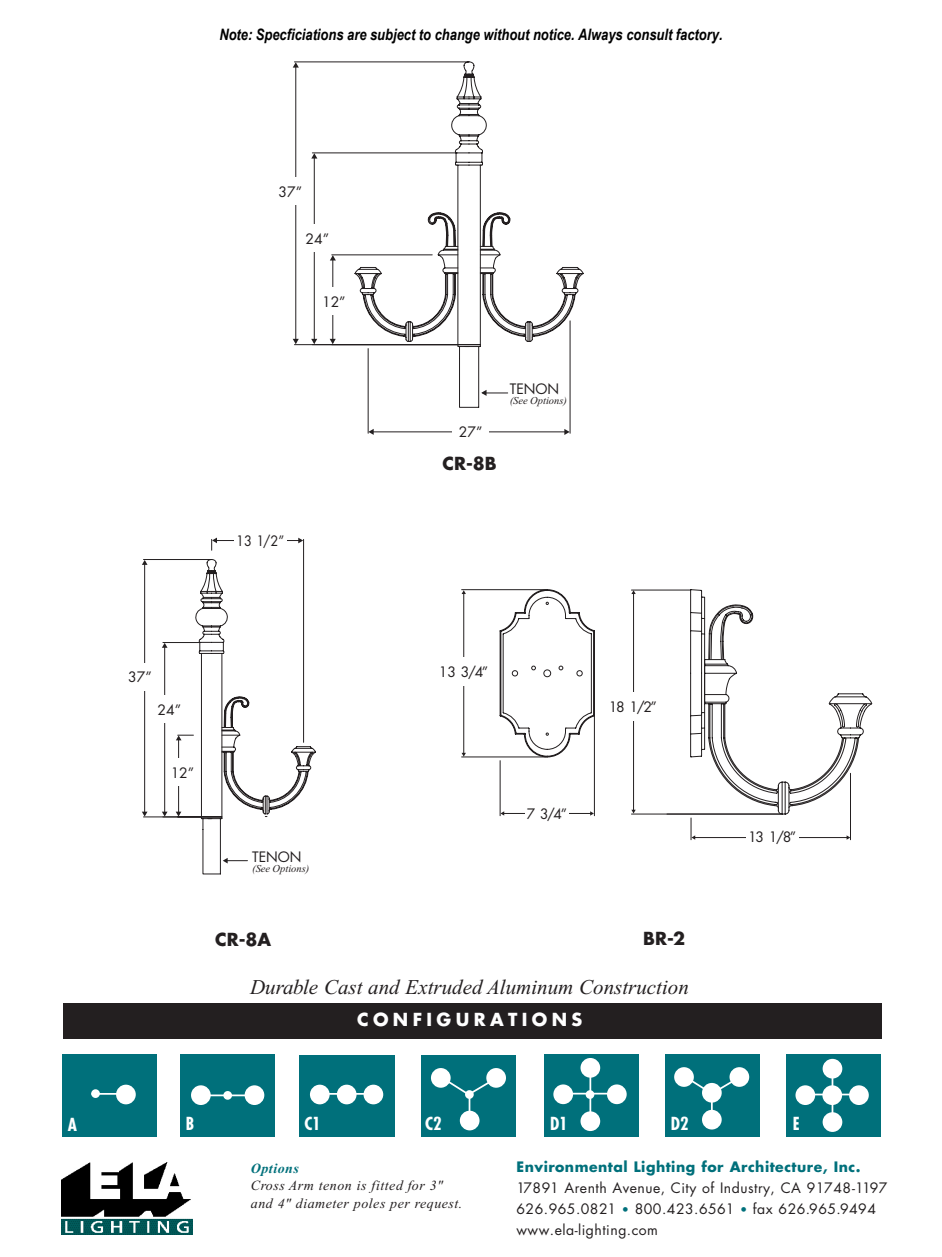
<style>
.page{position:relative;width:942px;height:1257px;background:#fff}
.page>*{position:absolute;margin:0;border:0;box-sizing:border-box;transform-origin:0 0}
.t1{font:italic 21px "Times New Roman";color:#231f20}
.t2{font:700 17.5px "Futura";color:#231f20}
.t3{font:700 17.5px "Futura";letter-spacing:.25em;color:#fff}
.t4{font:700 condensed 17.5px "Futura";color:#fff}
.t5{font:italic 700 15.75px "Arial Narrow";color:#000}
.t6{font:14px "Futura";letter-spacing:.035em;color:#231f20}
.t7{font:italic 14px "Times New Roman";letter-spacing:.035em;color:#231f20}
.t8{font:700 14px "Futura";letter-spacing:.035em;color:#00707b}
.t9{font:italic 700 14px "Times New Roman";letter-spacing:.035em;color:#00707b}
.t10{font:14px "Futura";letter-spacing:.035em;color:#231f20;scale:.92 1}
.t11{font:italic 10.5px "Times New Roman";color:#231f20}
.s1{font-size:12.25px;color:#00707b}
</style>
<div class="page">
<hr style="left:570px;top:321px;width:1px;height:112px;background:#231f20">
<svg style="left:295px;top:63px;width:288px;height:369px"></svg>
<svg style="left:293px;top:339px;width:6px;height:5px"></svg>
<svg style="left:311px;top:339px;width:6px;height:5px"></svg>
<svg style="left:330px;top:339px;width:6px;height:5px"></svg>
<svg style="left:311px;top:153px;width:6px;height:6px"></svg>
<svg style="left:293px;top:62px;width:6px;height:6px"></svg>
<svg style="left:330px;top:255px;width:6px;height:5px"></svg>
<svg style="left:368px;top:429px;width:6px;height:6px"></svg>
<svg style="left:564px;top:429px;width:5px;height:6px"></svg>
<svg style="left:354px;top:212px;width:171px;height:196px"></svg>
<svg style="left:144px;top:540px;width:172px;height:334px"></svg>
<svg style="left:142px;top:537px;width:162px;height:280px"></svg>
<svg style="left:223px;top:858px;width:5px;height:5px"></svg>
<hr style="left:461px;top:589px;width:85px;height:1px;background:#231f20">
<hr style="left:461px;top:756px;width:85px;height:1px;background:#231f20">
<hr style="left:631px;top:814px;width:150px;height:1px;background:#231f20">
<svg style="left:499px;top:589px;width:206px;height:219px"></svg>
<svg style="left:503px;top:597px;width:369px;height:217px"></svg>
<svg style="left:500px;top:811px;width:4px;height:4px"></svg>
<svg style="left:590px;top:811px;width:4px;height:4px"></svg>
<hr style="left:694px;top:837px;width:153px;height:1px;background:#231f20">
<svg style="left:691px;top:835px;width:4px;height:5px"></svg>
<svg style="left:846px;top:835px;width:4px;height:5px"></svg>
<hr style="left:463px;top:593px;width:1px;height:160px;background:#231f20">
<svg style="left:461px;top:590px;width:5px;height:4px"></svg>
<hr style="left:633px;top:593px;width:1px;height:217px;background:#231f20">
<svg style="left:631px;top:810px;width:5px;height:3px"></svg>
<svg style="left:631px;top:590px;width:5px;height:4px"></svg>
<div style="left:272px;top:178px;width:36px;height:27px;background:#fff"></div>
<div style="left:452px;top:417px;width:37px;height:29px;background:#fff"></div>
<div style="left:437px;top:657px;width:53px;height:28px;background:#fff"></div>
<div style="left:525px;top:800px;width:44px;height:26px;background:#fff"></div>
<div style="left:603px;top:692px;width:59px;height:28px;background:#fff"></div>
<img style="left:62px;top:1162px;width:130px;height:72px">
<div style="left:64px;top:1004px;width:818px;height:35px;background:#231f20"></div>
<div style="left:62px;top:1054px;width:95px;height:83px;background:#00707b"></div>
<div style="left:180px;top:1054px;width:95px;height:82px;background:#00707b"></div>
<div style="left:300px;top:1055px;width:95px;height:81px;background:#00707b"></div>
<div style="left:421px;top:1054px;width:94px;height:82px;background:#00707b"></div>
<div style="left:544px;top:1054px;width:94px;height:82px;background:#00707b"></div>
<div style="left:665px;top:1054px;width:94px;height:82px;background:#00707b"></div>
<div style="left:786px;top:1054px;width:94px;height:82px;background:#00707b"></div>
<div style="left:822px;top:1085px;width:20px;height:20px;background:#fff;border-radius:50%"></div>
<div style="left:795px;top:1085px;width:20px;height:20px;background:#fff;border-radius:50%"></div>
<div style="left:849px;top:1085px;width:20px;height:20px;background:#fff;border-radius:50%"></div>
<div style="left:822px;top:1059px;width:20px;height:19px;background:#fff;border-radius:50%"></div>
<div style="left:822px;top:1112px;width:20px;height:20px;background:#fff;border-radius:50%"></div>
<hr style="left:831px;top:1067px;width:2px;height:54px;background:#fff">
<hr style="left:803px;top:1093px;width:58px;height:2px;background:#fff">
<div style="left:674px;top:1067px;width:20px;height:20px;background:#fff;border-radius:50%"></div>
<div style="left:729px;top:1067px;width:20px;height:20px;background:#fff;border-radius:50%"></div>
<div style="left:702px;top:1110px;width:19px;height:19px;background:#fff;border-radius:50%"></div>
<hr style="left:711px;top:1093px;width:2px;height:27px;background:#fff">
<div style="left:553px;top:1084px;width:20px;height:20px;background:#fff;border-radius:50%"></div>
<div style="left:607px;top:1084px;width:20px;height:20px;background:#fff;border-radius:50%"></div>
<div style="left:580px;top:1058px;width:20px;height:19px;background:#fff;border-radius:50%"></div>
<div style="left:580px;top:1111px;width:20px;height:20px;background:#fff;border-radius:50%"></div>
<hr style="left:589px;top:1066px;width:2px;height:54px;background:#fff">
<hr style="left:561px;top:1093px;width:58px;height:1px;background:#fff">
<div style="left:191px;top:1085px;width:20px;height:20px;background:#fff;border-radius:50%"></div>
<div style="left:245px;top:1085px;width:19px;height:20px;background:#fff;border-radius:50%"></div>
<hr style="left:199px;top:1094px;width:58px;height:2px;background:#fff">
<div style="left:116px;top:1084px;width:20px;height:20px;background:#fff;border-radius:50%"></div>
<hr style="left:92px;top:1093px;width:36px;height:2px;background:#fff">
<div style="left:337px;top:1084px;width:19px;height:20px;background:#fff;border-radius:50%"></div>
<div style="left:310px;top:1084px;width:20px;height:20px;background:#fff;border-radius:50%"></div>
<div style="left:363px;top:1084px;width:20px;height:20px;background:#fff;border-radius:50%"></div>
<hr style="left:318px;top:1093px;width:58px;height:2px;background:#fff">
<svg style="left:684px;top:1075px;width:54px;height:21px"></svg>
<div style="left:702px;top:1083px;width:20px;height:19px;background:#fff;border-radius:50%"></div>
<div style="left:431px;top:1068px;width:20px;height:20px;background:#fff;border-radius:50%"></div>
<div style="left:486px;top:1068px;width:20px;height:20px;background:#fff;border-radius:50%"></div>
<div style="left:460px;top:1110px;width:19px;height:20px;background:#fff;border-radius:50%"></div>
<hr style="left:468px;top:1094px;width:2px;height:27px;background:#fff">
<svg style="left:441px;top:1076px;width:54px;height:18px"></svg>
<svg style="left:585px;top:1090px;width:9px;height:9px"></svg>
<div style="left:465px;top:1090px;width:9px;height:9px;background:#fff;border-radius:50%"></div>
<div style="left:223px;top:1091px;width:9px;height:8px;background:#fff;border-radius:50%"></div>
<div style="left:91px;top:1089px;width:9px;height:9px;background:#fff;border-radius:50%"></div>
<div style="left:303px;top:224px;width:29px;height:28px;background:#fff"></div>
<div style="left:319px;top:287px;width:29px;height:28px;background:#fff"></div>
<div style="left:234px;top:526px;width:52px;height:29px;background:#fff"></div>
<div style="left:124px;top:663px;width:32px;height:27px;background:#fff"></div>
<div style="left:155px;top:695px;width:29px;height:28px;background:#fff"></div>
<div style="left:168px;top:758px;width:29px;height:28px;background:#fff"></div>
<div style="left:746px;top:822px;width:52px;height:28px;background:#fff"></div>
<p class="t5" style="left:219px;top:25px;width:505px">Note: Specficiations are subject to change without notice. Always consult factory.</p>
<p class="t6" style="left:278px;top:183px;width:25px">37”</p>
<p class="t6" style="left:305px;top:229px;width:25px">24”</p>
<p class="t6" style="left:322px;top:292px;width:25px">12”</p>
<p class="t10" style="left:236px;top:532px;width:54px">13 1/2”</p>
<p class="t6" style="left:459px;top:423px;width:25px">27”</p>
<p class="t2" style="left:442px;top:452px;width:56px">CR-8B</p>
<p class="t6" style="left:510px;top:380px;width:51px">Tenon</p>
<p class="t11" style="left:510px;top:395px;width:59px">(See Options)</p>
<p class="t6" style="left:128px;top:668px;width:25px">37”</p>
<p class="t6" style="left:157px;top:700px;width:25px">24”</p>
<p class="t6" style="left:171px;top:763px;width:25px">12”</p>
<p class="t6" style="left:252px;top:847px;width:51px">Tenon</p>
<p class="t11" style="left:252px;top:863px;width:59px">(See Options)</p>
<p class="t6" style="left:439px;top:663px;width:51px">13 3/4”</p>
<p class="t6" style="left:527px;top:805px;width:41px">7 3/4”</p>
<p class="t6" style="left:609px;top:697px;width:50px">18 1/2”</p>
<p class="t2" style="left:215px;top:927px;width:57px">CR-8A</p>
<p class="t2" style="left:643px;top:927px;width:43px">BR-2</p>
<p class="t1" style="left:250px;top:976px;width:440px">Durable Cast and Extruded Aluminum Construction</p>
<p class="t3" style="left:357px;top:1008px;width:227px">CONFIGURATIONS</p>
<p class="t6" style="left:748px;top:828px;width:50px">13 1/8”</p>
<p class="t4" style="left:68px;top:1113px;width:11px">A</p>
<p class="t4" style="left:186px;top:1112px;width:10px">B</p>
<p class="t4" style="left:304px;top:1113px;width:18px">C1</p>
<p class="t4" style="left:425px;top:1112px;width:18px">C2</p>
<p class="t4" style="left:550px;top:1113px;width:19px">D1</p>
<p class="t4" style="left:671px;top:1112px;width:19px">D2</p>
<p class="t4" style="left:792px;top:1112px;width:8px">E</p>
<p class="t9" style="left:251px;top:1160px;width:50px">Options</p>
<p class="t7" style="left:251px;top:1178px;width:194px">Cross Arm tenon is fitted for 3"</p>
<p class="t7" style="left:251px;top:1195px;width:213px">and 4" diameter poles per request.</p>
<p class="t8" style="left:516px;top:1157px;width:345px">Environmental Lighting for Architecture, Inc.</p>
<p class="t6" style="left:516px;top:1178px;width:372px">17891 Arenth Avenue, City of Industry, CA 91748-1197</p>
<p class="t6" style="left:516px;top:1199px;width:361px">626.965.0821 <span class="s1">•</span> 800.423.6561 <span class="s1">•</span> fax 626.965.9494</p>
<p class="t6" style="left:516px;top:1220px;width:143px">www.ela-lighting.com</p>
</div>
